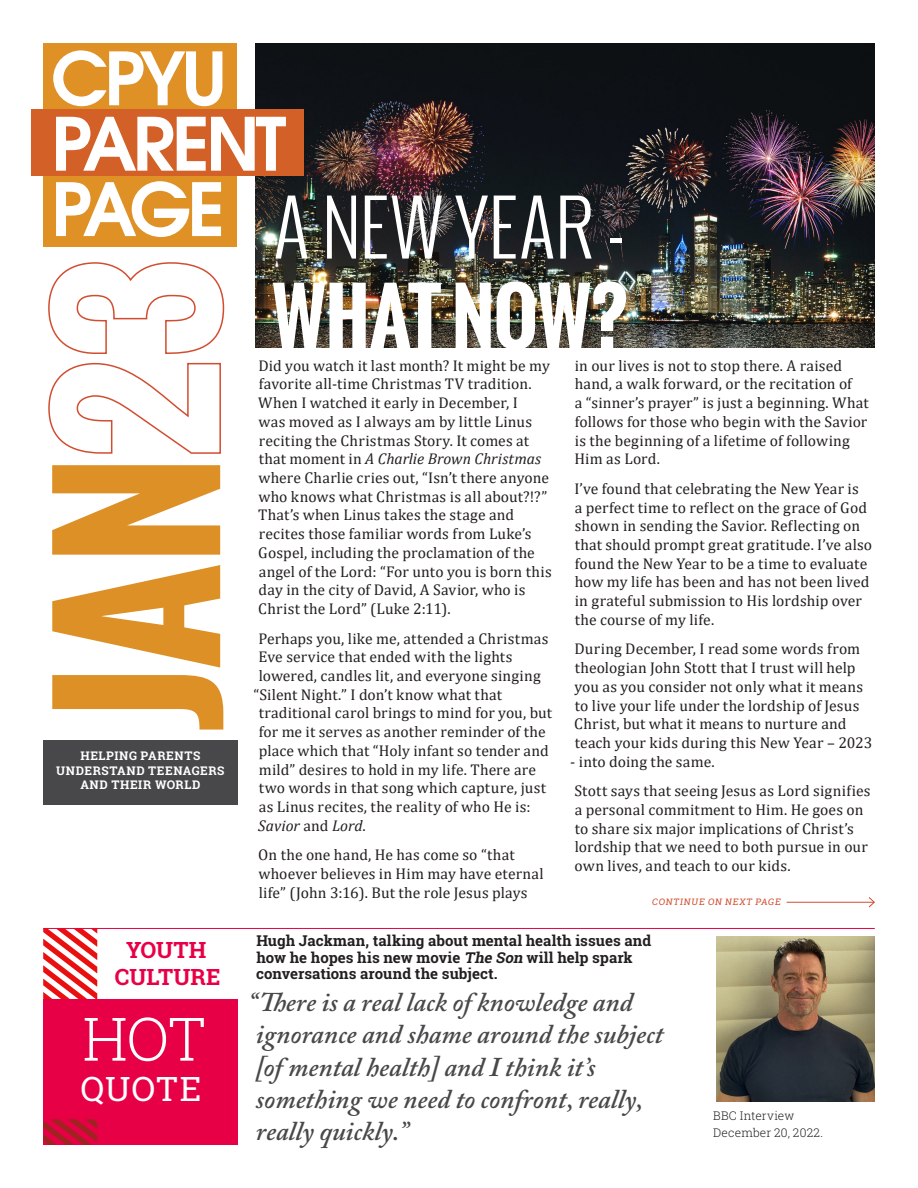
<style>
.page{position:relative;width:918px;height:1188px;background:#fff}
.page>*{position:absolute;margin:0;border:0;box-sizing:border-box;transform-origin:0 0}
.t1{font:700 191.1px "Oswald";letter-spacing:-.015em;color:#dd9026}
.t2{font:300 75px/90px "Oswald";letter-spacing:.005em;color:#fff}
.Copy{font:300 60px "Roboto Slab";color:#fff}
.Copy-2{font:33.75px "Roboto Slab";letter-spacing:.03em;color:#fff}
.Copy-3{font:italic 600 27px/32.4px "Adobe Caslon Pro";color:#48484a}
.Copy-4{font:700 22.5px/27px "Roboto Slab";letter-spacing:.005em;color:#e80046;text-align:center}
.t3{font:15.6px/18.8px "Cambria";letter-spacing:.01em;color:#231f20}
.t4{font:italic 15.6px "Cambria";letter-spacing:.005em;color:#231f20}
.Copy-5{font:700 15px/16.5px "Roboto Slab";color:#231f20}
.Copy-6{font:700 12px/14.4px "Roboto Slab";letter-spacing:.045em;color:#fff;text-align:center}
.Copy-7{font:300 12px/16.5px "Roboto Slab";letter-spacing:.015em;color:#231f20}
.Copy-8{font:9px "Roboto Slab";color:#d24d2f}
.s1{color:#d24d2f}
.s2{font-weight:700}
.s3{font-style:italic}
.s4{font-style:normal}
</style>
<div class="page">
<svg style="left:43px;top:929px;width:54px;height:70px"></svg>
<div style="left:43px;top:741px;width:195px;height:64px;background:#48484a"></div>
<div style="left:43px;top:999px;width:195px;height:146px;background:#e80046"></div>
<hr style="left:43px;top:928px;width:832px;height:1px;background:#e80046">
<svg style="left:43px;top:1119px;width:54px;height:26px"></svg>
<img style="left:256px;top:43px;width:619px;height:304px">
<img style="left:716px;top:936px;width:159px;height:165px">
<div style="left:43px;top:43px;width:194px;height:204px;background:#df9125"></div>
<div style="left:31px;top:109px;width:272px;height:67px;background:#d36027"></div>
<svg style="left:53px;top:50px;width:169px;height:56px"></svg>
<svg style="left:56px;top:117px;width:230px;height:54px"></svg>
<svg style="left:56px;top:181px;width:165px;height:56px"></svg>
<hr style="left:787px;top:902px;width:87px;height:1px;background:#d24d2f">
<svg style="left:868px;top:897px;width:7px;height:11px"></svg>
<p class="t1" style="left:-4px;top:730px;width:474px;rotate:-90deg">JAN<span class="s1">23</span></p>
<p class="Copy-6" style="left:56px;top:749px;width:170px">HELPING PARENTS<br>UNDERSTAND TEENAGERS<br>AND THEIR WORLD</p>
<p class="Copy-4" style="left:115px;top:936px;width:107px">YOUTH<br>CULTURE</p>
<p class="Copy" style="left:83px;top:998px;width:125px">HOT</p>
<p class="Copy-2" style="left:81px;top:1066px;width:122px">QUOTE</p>
<p class="t2" style="left:272px;top:182px;width:357px">A NEW YEAR -<br><span class="s2">WHAT NOW?</span></p>
<p class="t3" style="left:258px;top:356px;width:295px">Did you watch it last month? It might be my favorite all-time Christmas TV tradition.<br>When I watched it early in December, I<br>was moved as I always am by little Linus reciting the Christmas Story. It comes at that moment in <span class="s3">A Charlie Brown Christmas </span>where Charlie cries out, “Isn’t there anyone who knows what Christmas is all about?!?” That’s when Linus takes the stage and recites those familiar words from Luke’s Gospel, including the proclamation of the angel of the Lord: “For unto you is born this day in the city of David, A Savior, who is Christ the Lord” (Luke 2:11).</p>
<p class="t3" style="left:258px;top:629px;width:292px">Perhaps you, like me, attended a Christmas</p>
<p class="t3" style="left:258px;top:648px;width:256px">Eve service that ended with the lights</p>
<p class="t3" style="left:259px;top:666px;width:284px">lowered, candles lit, and everyone singing</p>
<p class="t3" style="left:253px;top:685px;width:250px">“Silent Night.” I don’t know what that</p>
<p class="t3" style="left:259px;top:704px;width:295px">traditional carol brings to mind for you, but</p>
<p class="t3" style="left:259px;top:722px;width:288px">for me it serves as another reminder of the</p>
<p class="t3" style="left:259px;top:741px;width:292px">place which that “Holy infant so tender and</p>
<p class="t3" style="left:259px;top:760px;width:279px">mild” desires to hold in my life. There are</p>
<p class="t3" style="left:259px;top:779px;width:289px">two words in that song which capture, just</p>
<p class="t3" style="left:259px;top:797px;width:273px">as Linus recites, the reality of who He is:</p>
<p class="t4" style="left:258px;top:814px;width:109px">Savior <span class="s4">and</span> Lord<span class="s4">.</span></p>
<p class="t3" style="left:258px;top:846px;width:287px">On the one hand, He has come so “that whoever believes in Him may have eternal life” (John 3:16). But the role Jesus plays</p>
<p class="t3" style="left:574px;top:356px;width:296px">in our lives is not to stop there. A raised hand, a walk forward, or the recitation of<br>a “sinner’s prayer” is just a beginning. What follows for those who begin with the Savior is the beginning of a lifetime of following Him as Lord.</p>
<p class="t3" style="left:574px;top:479px;width:299px">I’ve found that celebrating the New Year is<br>a perfect time to reflect on the grace of God shown in sending the Savior. Reflecting on that should prompt great gratitude. I’ve also found the New Year to be a time to evaluate how my life has been and has not been lived in grateful submission to His lordship over the course of my life.</p>
<p class="t3" style="left:574px;top:640px;width:300px">During December, I read some words from theologian John Stott that I trust will help you as you consider not only what it means to live your life under the lordship of Jesus Christ, but what it means to nurture and teach your kids during this New Year – 2023</p>
<p class="t3" style="left:570px;top:752px;width:146px">- into doing the same.</p>
<p class="t3" style="left:575px;top:781px;width:297px">Stott says that seeing Jesus as Lord signifies a personal commitment to Him. He goes on to share six major implications of Christ’s lordship that we need to both pursue in our own lives, and teach to our kids.</p>
<p class="Copy-8" style="left:652px;top:896px;width:132px">CONTINUE ON NEXT PAGE</p>
<p class="Copy-5" style="left:256px;top:933px;width:397px">Hugh Jackman, talking about mental health issues and how he hopes his new movie <span class="s3">The Son</span> will help spark conversations around the subject.</p>
<p class="Copy-3" style="left:248px;top:985px;width:417px">“There is a real lack of knowledge and ignorance and shame around the subject [of mental health] and I think it’s something we need to confront, really, really quickly.”</p>
<p class="Copy-7" style="left:713px;top:1108px;width:112px">BBC Interview<br>December 20, 2022.</p>
</div>
